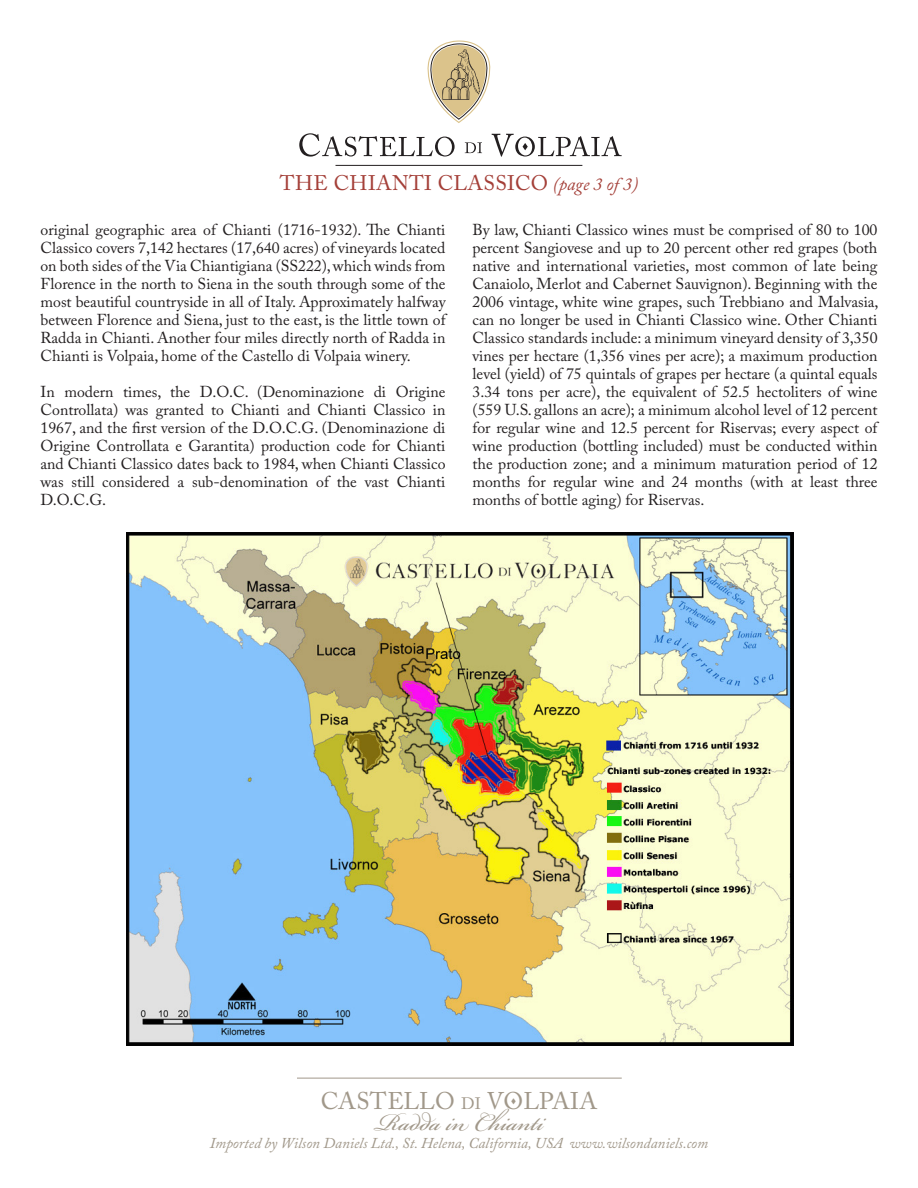
<style>
.page{position:relative;width:918px;height:1188px;background:#fff}
.page>*{position:absolute;margin:0;border:0;box-sizing:border-box;transform-origin:0 0}
.t1{font:37.5px "Bickham Script Pro";color:#a1988a}
.t2{font:24px "Adobe Caslon Pro";color:#a1988a}
.t3{font:21px "Adobe Caslon Pro";letter-spacing:.015em;color:#a43f38}
.t4{font:15.75px/18px "Adobe Caslon Pro";color:#231f20;text-align:justify}
.t5{font:italic 15px "Adobe Caslon Pro";color:#a1988a}
.s1{font-style:italic;font-size:18px}
.s2{font-size:16.5px}
</style>
<div class="page">
<hr style="left:297px;top:1078px;width:325px;height:1px;background:#a1988a">
<img style="left:126px;top:533px;width:667px;height:513px">
<svg style="left:299px;top:133px;width:323px;height:24px"></svg>
<svg style="left:427px;top:40px;width:64px;height:83px"></svg>
<hr style="left:336px;top:165px;width:246px;height:1px;background:#231f20">
<p class="t3" style="left:280px;top:170px;width:360px">THE CHIANTI CLASSICO <span class="s1">(page 3 of 3)</span></p>
<p class="t4" style="left:40px;top:221px;width:407px">original geographic area of Chianti (1716-1932). The Chianti Classico covers 7,142 hectares (17,640 acres) of vineyards located on both sides of the Via Chiantigiana (SS222), which winds from Florence in the north to Siena in the south through some of the most beautiful countryside in all of Italy. Approximately halfway between Florence and Siena, just to the east, is the little town of Radda in Chianti. Another four miles directly north of Radda in Chianti is Volpaia, home of the Castello di Volpaia winery.</p>
<p class="t4" style="left:40px;top:383px;width:407px">In modern times, the D.O.C. (Denominazione di Origine Controllata) was granted to Chianti and Chianti Classico in 1967, and the first version of the D.O.C.G. (Denominazione di Origine Controllata e Garantita) production code for Chianti and Chianti Classico dates back to 1984, when Chianti Classico was still considered a sub-denomination of the vast Chianti D.O.C.G.</p>
<p class="t4" style="left:472px;top:221px;width:408px">By law, Chianti Classico wines must be comprised of 80 to 100 percent Sangiovese and up to 20 percent other red grapes (both native and international varieties, most common of late being Canaiolo, Merlot and Cabernet Sauvignon). Beginning with the 2006 vintage, white wine grapes, such Trebbiano and Malvasia, can no longer be used in Chianti Classico wine. Other Chianti Classico standards include: a minimum vineyard density of 3,350 vines per hectare (1,356 vines per acre); a maximum production level (yield) of 75 quintals of grapes per hectare (a quintal equals 3.34 tons per acre), the equivalent of 52.5 hectoliters of wine (559 U.S. gallons an acre); a minimum alcohol level of 12 percent for regular wine and 12.5 percent for Riservas; every aspect of wine production (bottling included) must be conducted within the production zone; and a minimum maturation period of 12 months for regular wine and 24 months (with at least three months of bottle aging) for Riservas.</p>
<p class="t2" style="left:321px;top:1087px;width:278px">CASTELLO <span class="s2">DI</span> VOLPAIA</p>
<p class="t1" style="left:375px;top:1095px;width:170px">Radda in Chianti</p>
<p class="t5" style="left:210px;top:1134px;width:500px">Imported by Wilson Daniels Ltd., St. Helena, California, USA www.wilsondaniels.com</p>
</div>
